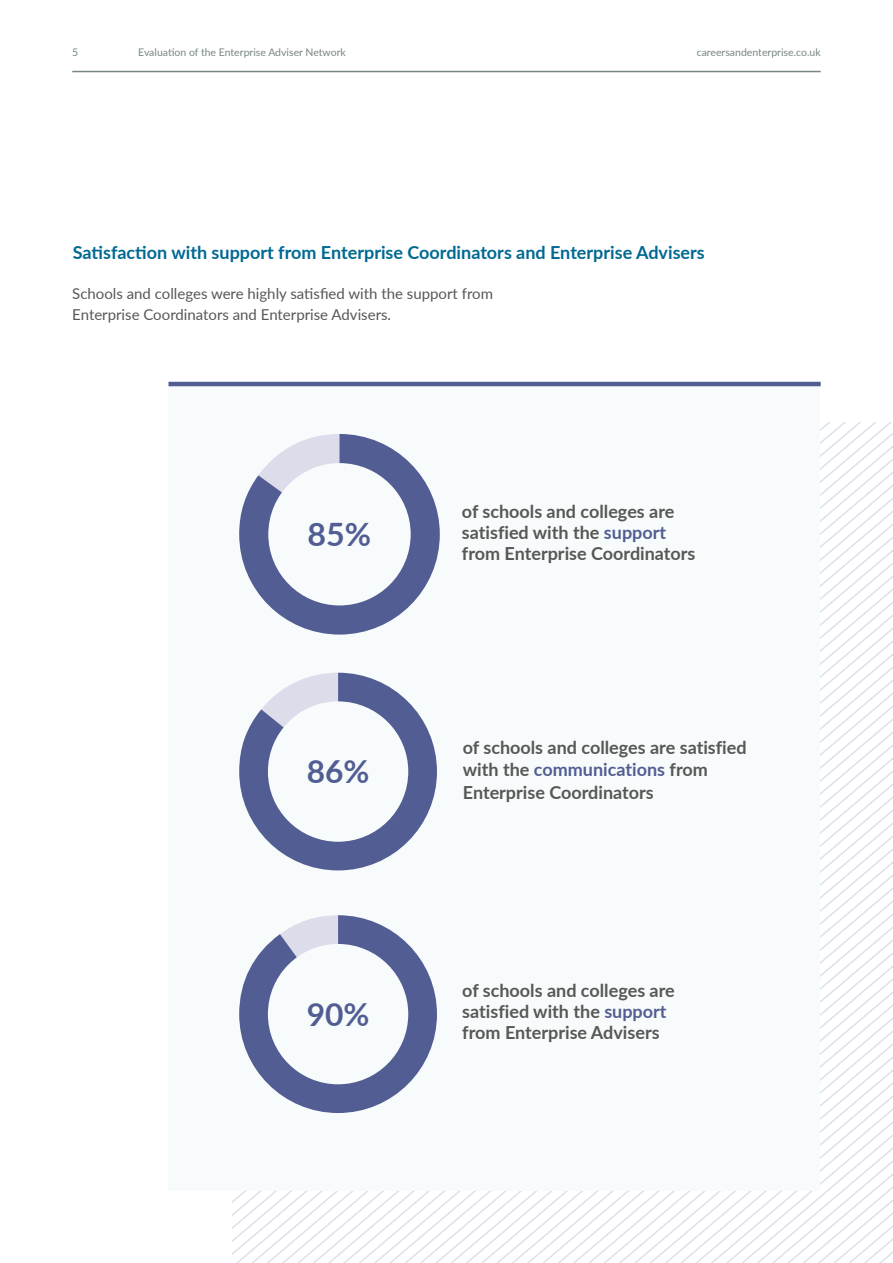
<style>
.page{position:relative;width:893px;height:1263px;background:#fff}
.page>*{position:absolute;margin:0;border:0;box-sizing:border-box;transform-origin:0 0}
.t1{font:700 32.1px "Lato";color:#525e93}
.t2{font:700 31.65px "Lato";color:#525e93}
.t3{font:700 18px/21px "Lato";color:#575756}
.t4{font:700 18px "Lato";color:#006992}
.t5{font:15px/21px "Lato";color:#575756}
.t6{font:10.5px "Lato";color:#788685}
.s1{color:#525e93}
</style>
<div class="page">
<svg style="left:496px;top:1144px;width:397px;height:119px"></svg>
<svg style="left:503px;top:1152px;width:390px;height:111px"></svg>
<div style="left:168px;top:383px;width:652px;height:808px;background:#f7fbfb"></div>
<hr style="left:168px;top:382px;width:653px;height:4px;background:#525e93">
<svg style="left:239px;top:434px;width:201px;height:200px"></svg>
<div style="left:268px;top:463px;width:143px;height:142px;background:#f7fbfb;border-radius:50%"></div>
<svg style="left:239px;top:673px;width:198px;height:197px"></svg>
<div style="left:268px;top:701px;width:140px;height:141px;background:#f7fbfb;border-radius:50%"></div>
<svg style="left:239px;top:915px;width:198px;height:198px"></svg>
<div style="left:268px;top:944px;width:140px;height:140px;background:#f7fbfb;border-radius:50%"></div>
<hr style="left:72px;top:71px;width:749px;height:1px;background:#788685">
<p class="t6" style="left:72px;top:44px;width:8px">5</p>
<p class="t6" style="left:138px;top:45px;width:209px">Evaluation of the Enterprise Adviser Network</p>
<p class="t6" style="left:697px;top:44px;width:125px">careersandenterprise.co.uk</p>
<p class="t4" style="left:73px;top:239px;width:633px">Satisfaction with support from Enterprise Coordinators and Enterprise Advisers</p>
<p class="t5" style="left:72px;top:283px;width:422px">Schools and colleges were highly satisfied with the support from<br>Enterprise Coordinators and Enterprise Advisers.</p>
<h1 class="t1" style="left:308px;top:511px;width:65px">85%</h1>
<h2 class="t2" style="left:307px;top:748px;width:64px">86%</h2>
<h2 class="t2" style="left:307px;top:991px;width:64px">90%</h2>
<p class="t3" style="left:462px;top:500px;width:235px">of schools and colleges are satisfied with the <span class="s1">support </span>from Enterprise Coordinators</p>
<p class="t3" style="left:463px;top:735px;width:285px;line-height:22.5px">of schools and colleges are satisfied with the <span class="s1">communications</span> from<br>Enterprise Coordinators</p>
<p class="t3" style="left:462px;top:979px;width:214px">of schools and colleges are satisfied with the <span class="s1">support </span>from Enterprise Advisers</p>
</div>
